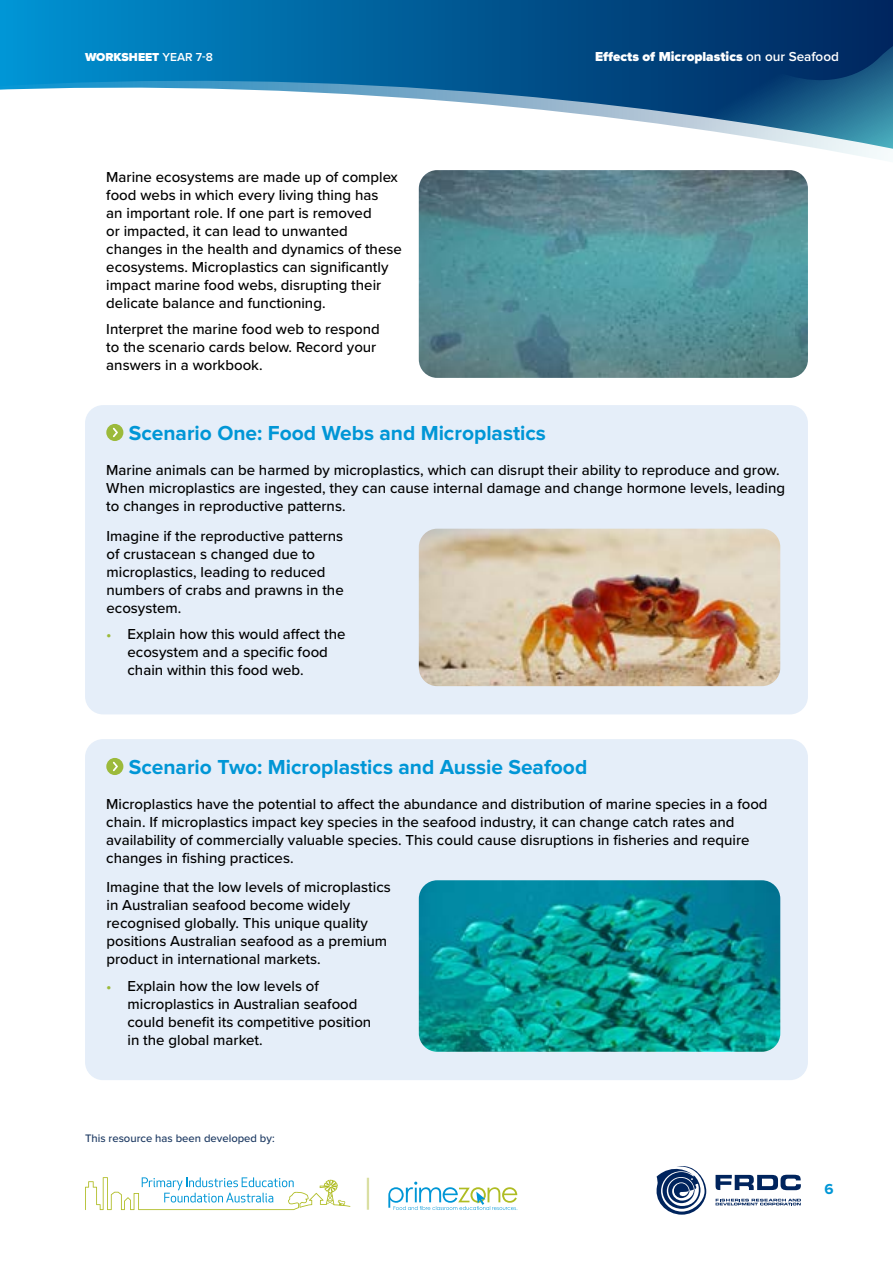
<style>
.page{position:relative;width:893px;height:1263px;background:#fff}
.page>*{position:absolute;margin:0;border:0;box-sizing:border-box;transform-origin:0 0}
.t1{font:700 21px "Proxima Nova";color:#0096d6}
.t2{font:500 15px/18px "Proxima Nova";color:#000}
.t3{font:700 15px "Proxima Nova";color:#0096d6}
.t4{font:900 13.5px "Proxima Nova";color:#fff}
.t5{font:900 12px "Proxima Nova";color:#fff}
.t6{font:500 11.25px "Proxima Nova";color:#1b3861}
.s1{font-weight:600}
.s2{font-family:"Proxima Nova Extrabld";font-weight:400;font-size:13.5px;color:#9cba3b}
</style>
<div class="page">
<div style="left:0;top:0;width:893px;height:186px;background:linear-gradient(to right,#0092d1,#00235b)"></div>
<svg style="left:689px;top:45px;width:204px;height:32px;background:#02356d"></svg>
<svg style="left:0;top:77px;width:893px;height:285px"></svg>
<hr style="left:367px;top:1178px;width:2px;height:32px;background:#dadfa3">
<svg style="left:85px;top:1177px;width:265px;height:33px"></svg>
<svg style="left:656px;top:1166px;width:50px;height:49px"></svg>
<svg style="left:716px;top:1175px;width:85px;height:15px"></svg>
<svg style="left:716px;top:1199px;width:85px;height:6px"></svg>
<svg style="left:388px;top:1181px;width:129px;height:29px"></svg>
<div style="left:85px;top:739px;width:723px;height:341px;background:#e5eef9;border-radius:18px"></div>
<div style="left:85px;top:405px;width:723px;height:309px;background:#e5eef9;border-radius:18px"></div>
<img style="left:419px;top:170px;width:389px;height:208px">
<img style="left:419px;top:529px;width:361px;height:157px">
<img style="left:419px;top:880px;width:361px;height:172px">
<div style="left:106px;top:424px;width:17px;height:17px;background:#9cba3b;border-radius:50%"></div>
<svg style="left:113px;top:428px;width:5px;height:9px"></svg>
<div style="left:106px;top:758px;width:17px;height:17px;background:#9cba3b;border-radius:50%"></div>
<svg style="left:113px;top:762px;width:5px;height:9px"></svg>
<p class="t5" style="left:85px;top:48px;width:129px">WORKSHEET <span class="s1">YEAR 7-8</span></p>
<p class="t4" style="left:595px;top:47px;width:245px">Effects of Microplastics <span class="s1">on our Seafood</span></p>
<p class="t2" style="left:106px;top:167px;width:297px">Marine ecosystems are made up of complex food webs in which every living thing has<br>an important role. If one part is removed<br>or impacted, it can lead to unwanted changes in the health and dynamics of these ecosystems. Microplastics can significantly impact marine food webs, disrupting their delicate balance and functioning.</p>
<p class="t2" style="left:106px;top:320px;width:275px">Interpret the marine food web to respond to the scenario cards below. Record your answers in a workbook.</p>
<h1 class="t1" style="left:129px;top:423px;width:419px">Scenario One: Food Webs and Microplastics</h1>
<p class="t2" style="left:106px;top:460px;width:680px">Marine animals can be harmed by microplastics, which can disrupt their ability to reproduce and grow.<br>When microplastics are ingested, they can cause internal damage and change hormone levels, leading to changes in reproductive patterns.</p>
<p class="t2" style="left:107px;top:526px;width:239px">Imagine if the reproductive patterns of crustacean s changed due to microplastics, leading to reduced numbers of crabs and prawns in the ecosystem.</p>
<p class="t2" style="left:128px;top:624px;width:219px;text-indent:-21px"><span class="s2">•</span> Explain how this would affect the ecosystem and a specific food chain within this food web.</p>
<h1 class="t1" style="left:129px;top:757px;width:460px">Scenario Two: Microplastics and Aussie Seafood</h1>
<p class="t2" style="left:106px;top:794px;width:663px">Microplastics have the potential to affect the abundance and distribution of marine species in a food chain. If microplastics impact key species in the seafood industry, it can change catch rates and availability of commercially valuable species. This could cause disruptions in fisheries and require changes in fishing practices.</p>
<p class="t2" style="left:107px;top:877px;width:286px">Imagine that the low levels of microplastics in Australian seafood become widely recognised globally. This unique quality positions Australian seafood as a premium product in international markets.</p>
<p class="t2" style="left:128px;top:976px;width:245px;text-indent:-21px"><span class="s2">•</span> Explain how the low levels of microplastics in Australian seafood could benefit its competitive position in the global market.</p>
<p class="t6" style="left:85px;top:1130px;width:191px">This resource has been developed by:</p>
<p class="t3" style="left:824px;top:1182px;width:11px">6</p>
</div>
